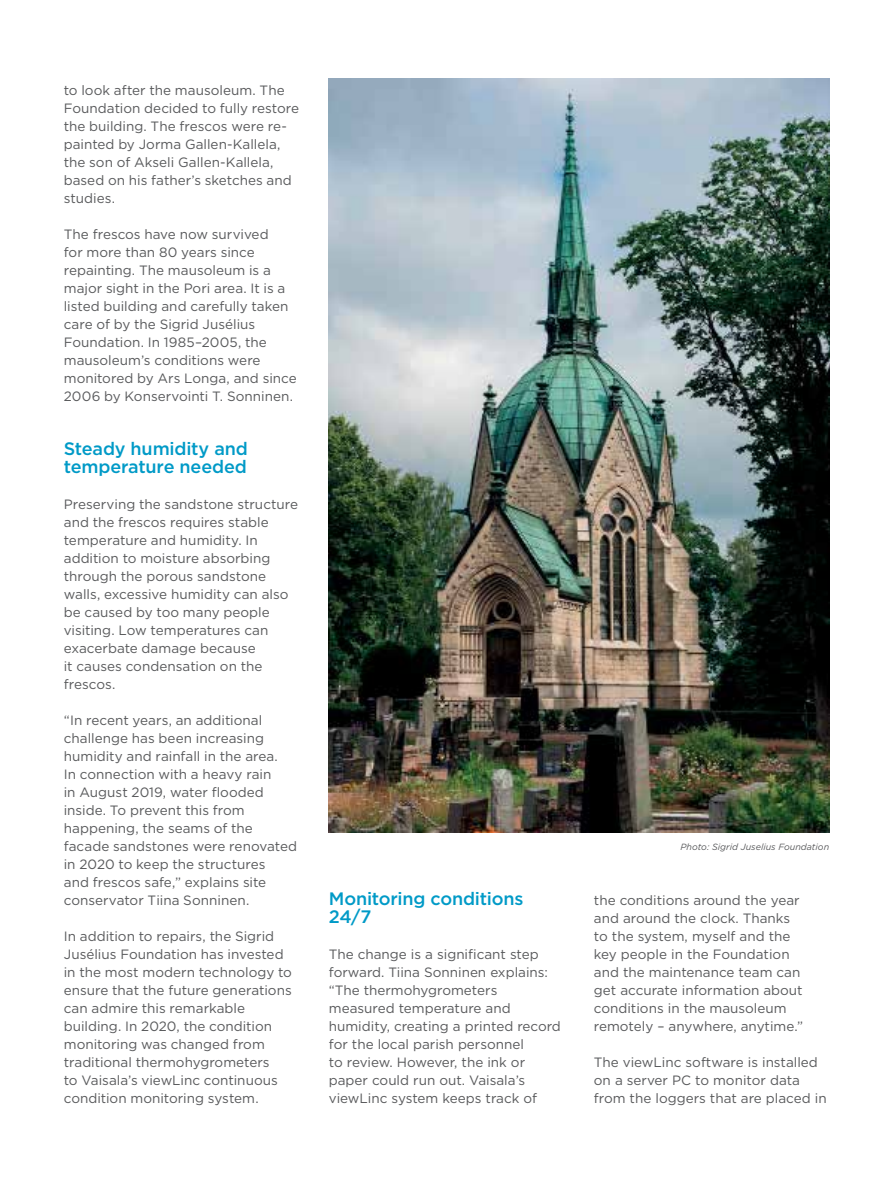
<style>
.page{position:relative;width:893px;height:1191px;background:#fff}
.page>*{position:absolute;margin:0;border:0;box-sizing:border-box;transform-origin:0 0}
.t1{font:500 18px/18px "Gotham";letter-spacing:-.01em;color:#009ac7}
.t2{font:13.5px/18px "Gotham";color:#58595b}
.t3{font:italic 9px "Gotham";color:#58595b}
</style>
<div class="page">
<img style="left:329px;top:79px;width:500px;height:754px">
<p class="t2" style="left:64px;top:80px;width:237px">to look after the mausoleum. The<br>Foundation decided to fully restore the building. The frescos were re&shy;painted by Jorma Gallen-Kallela, the son of Akseli Gallen-Kallela, based on his father’s sketches and studies.</p>
<p class="t2" style="left:64px;top:224px;width:235px">The frescos have now survived<br>for more than 80 years since repainting. The mausoleum is a major sight in the Pori area. It is a listed building and carefully taken care of by the Sigrid Jusélius<br>Foundation. In 1985–2005, the mausoleum’s conditions were monitored by Ars Longa, and since<br>2006 by Konservointi T. Sonninen.</p>
<h1 class="t1" style="left:64px;top:439px;width:186px">Steady humidity and temperature needed</h1>
<p class="t2" style="left:64px;top:494px;width:236px">Preserving the sandstone structure and the frescos requires stable temperature and humidity. In addition to moisture absorbing through the porous sandstone walls, excessive humidity can also be caused by too many people visiting. Low temperatures can exacerbate damage because<br>it causes condensation on the frescos.</p>
<p class="t2" style="left:64px;top:710px;width:235px">“In recent years, an additional challenge has been increasing humidity and rainfall in the area.<br>In connection with a heavy rain<br>in August 2019, water flooded inside. To prevent this from happening, the seams of the facade sandstones were renovated in 2020 to keep the structures<br>and frescos safe,” explains site conservator Tiina Sonninen.</p>
<p class="t2" style="left:64px;top:926px;width:230px">In addition to repairs, the Sigrid<br>Jusélius Foundation has invested in the most modern technology to ensure that the future generations can admire this remarkable building. In 2020, the condition monitoring was changed from traditional thermohygrometers<br>to Vaisala’s viewLinc continuous condition monitoring system.</p>
<h1 class="t1" style="left:329px;top:889px;width:196px">Monitoring conditions<br>24/7</h1>
<p class="t2" style="left:329px;top:944px;width:234px">The change is a significant step forward. Tiina Sonninen explains: “The thermohygrometers measured temperature and humidity, creating a printed record for the local parish personnel<br>to review. However, the ink or paper could run out. Vaisala’s viewLinc system keeps track of</p>
<p class="t3" style="left:680px;top:841px;width:150px">Photo: Sigrid Juselius Foundation</p>
<p class="t2" style="left:594px;top:890px;width:211px">the conditions around the year and around the clock. Thanks to the system, myself and the key people in the Foundation and the maintenance team can get accurate information about conditions in the mausoleum remotely – anywhere, anytime.”</p>
<p class="t2" style="left:594px;top:1052px;width:234px">The viewLinc software is installed on a server PC to monitor data from the loggers that are placed in</p>
</div>
